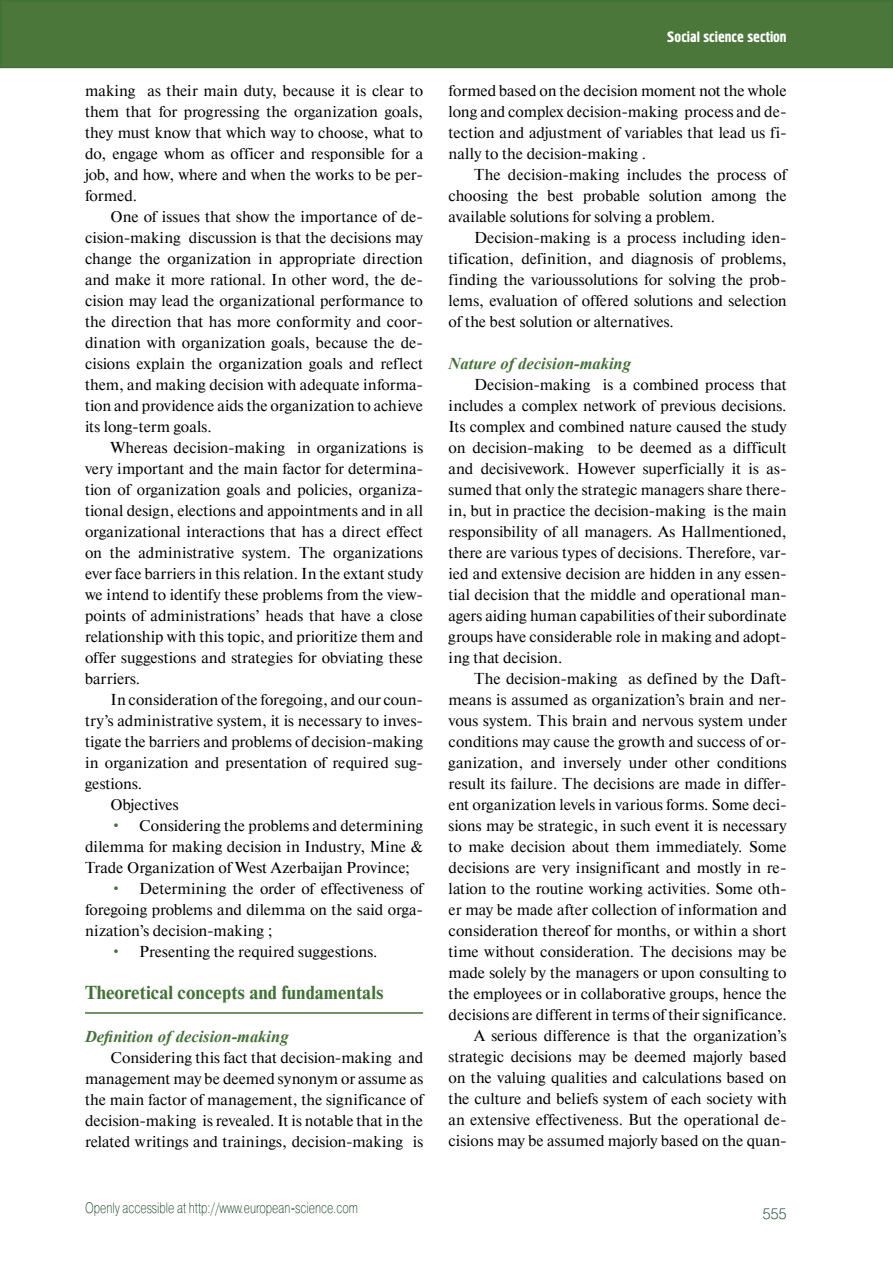
<style>
.page{position:relative;width:893px;height:1263px;background:#fff}
.page>*{position:absolute;margin:0;border:0;box-sizing:border-box;transform-origin:0 0}
.t1{font:700 18.75px "Newton C";color:#437236}
.t2{font:italic 700 16.5px "Times New Roman";color:#437236}
.t3{font:15.75px/21px "Newton C";letter-spacing:.005em;color:#000;text-align:justify}
.t4{font:15px "Pragmatica Light C";color:#0d3e20;scale:.75 1}
.t5{font:15px "Hermes C";color:#fff}
.t6{font:15px "Pragmatica Light C";color:#0d3e20}
.s1{color:#437236}
</style>
<div class="page">
<div style="left:1px;top:1px;width:891px;height:66px;background:#4b773b"></div>
<div style="left:0;top:0;width:893px;height:68px;border:2px solid #437236"></div>
<hr style="left:85px;top:1012px;width:338px;height:2px;background:#437236">
<p class="t3" style="left:85px;top:80px;width:340px">making as their main duty, because it is clear to them that for progressing the organization goals, they must know that which way to choose, what to do, engage whom as officer and responsible for a job, and how, where and when the works to be per&shy;formed.</p>
<p class="t3" style="left:85px;top:206px;width:340px;text-indent:25px">One of issues that show the importance of de&shy;cision-making discussion is that the decisions may change the organization in appropriate direction and make it more rational. In other word, the de&shy;cision may lead the organizational performance to the direction that has more conformity and coor&shy;dination with organization goals, because the de&shy;cisions explain the organization goals and reflect them, and making decision with adequate informa&shy;tion and providence aids the organization to achieve its long-term goals.</p>
<p class="t3" style="left:85px;top:437px;width:340px;text-indent:26px">Whereas decision-making in organizations is very important and the main factor for determina&shy;tion of organization goals and policies, organiza&shy;tional design, elections and appointments and in all organizational interactions that has a direct effect on the administrative system. The organizations ever face barriers in this relation. In the extant study we intend to identify these problems from the view&shy;points of administrations’ heads that have a close relationship with this topic, and prioritize them and offer suggestions and strategies for obviating these barriers.</p>
<p class="t3" style="left:111px;top:689px;width:314px">In consideration of the foregoing, and our coun-</p>
<p class="t3" style="left:85px;top:710px;width:340px">try’s administrative system, it is necessary to inves-</p>
<p class="t3" style="left:85px;top:731px;width:340px">tigate the barriers and problems of decision-making</p>
<p class="t3" style="left:85px;top:752px;width:340px">in organization and presentation of required sug-</p>
<p class="t3" style="left:85px;top:773px;width:59px">gestions.</p>
<p class="t3" style="left:111px;top:794px;width:70px">Objectives</p>
<p class="t3" style="left:85px;top:815px;width:340px;text-indent:26px"><span class="s1">•</span> Considering the problems and determining dilemma for making decision in Industry, Mine &amp; Trade Organization of West Azerbaijan Province;</p>
<p class="t3" style="left:85px;top:878px;width:340px;text-indent:26px"><span class="s1">•</span> Determining the order of effectiveness of foregoing problems and dilemma on the said orga&shy;nization’s decision-making ;</p>
<p class="t3" style="left:111px;top:941px;width:268px"><span class="s1">•</span> Presenting the required suggestions.</p>
<p class="t1" style="left:85px;top:982px;width:300px">Theoretical concepts and fundamentals</p>
<p class="t2" style="left:85px;top:1025px;width:205px">Definition of decision-making</p>
<p class="t3" style="left:85px;top:1047px;width:340px;text-indent:26px">Considering this fact that decision-making and management may be deemed synonym or assume as the main factor of management, the significance of decision-making is revealed. It is notable that in the related writings and trainings, decision-making is</p>
<p class="t4" style="left:85px;top:1199px;width:365px">Openly accessible at http://www.european-science.com</p>
<p class="t5" style="left:667px;top:29px;width:121px">Social science section</p>
<p class="t3" style="left:449px;top:80px;width:340px">formed based on the decision moment not the whole long and complex decision-making process and de&shy;tection and adjustment of variables that lead us fi&shy;nally to the decision-making .</p>
<p class="t3" style="left:449px;top:164px;width:340px;text-indent:26px">The decision-making includes the process of choosing the best probable solution among the available solutions for solving a problem.</p>
<p class="t3" style="left:449px;top:227px;width:340px;text-indent:25px">Decision-making is a process including iden&shy;tification, definition, and diagnosis of problems, finding the varioussolutions for solving the prob&shy;lems, evaluation of offered solutions and selection of the best solution or alternatives.</p>
<p class="t2" style="left:449px;top:352px;width:184px">Nature of decision-making</p>
<p class="t3" style="left:449px;top:374px;width:340px;text-indent:26px">Decision-making is a combined process that includes a complex network of previous decisions.<br>Its complex and combined nature caused the study on decision-making to be deemed as a difficult and decisivework. However superficially it is as&shy;sumed that only the strategic managers share there&shy;in, but in practice the decision-making is the main responsibility of all managers. As Hallmentioned, there are various types of decisions. Therefore, var&shy;ied and extensive decision are hidden in any essen&shy;tial decision that the middle and operational man&shy;agers aiding human capabilities of their subordinate groups have considerable role in making and adopt&shy;ing that decision.</p>
<p class="t3" style="left:449px;top:668px;width:340px;text-align:right">The decision-making as defined by the Daft&shy;means is assumed as organization’s brain and ner&shy;vous system. This brain and nervous system under conditions may cause the growth and success of or&shy;ganization, and inversely under other conditions result its failure. The decisions are made in differ&shy;ent organization levels in various forms. Some deci&shy;sions may be strategic, in such event it is necessary to make decision about them immediately. Some decisions are very insignificant and mostly in re&shy;lation to the routine working activities. Some oth&shy;er may be made after collection of information and consideration thereof for months, or within a short time without consideration. The decisions may be made solely by the managers or upon consulting to the employees or in collaborative groups, hence the decisions are different in terms of their significance.<br>A serious difference is that the organization’s strategic decisions may be deemed majorly based on the valuing qualities and calculations based on the culture and beliefs system of each society with an extensive effectiveness. But the operational de&shy;cisions may be assumed majorly based on the quan-</p>
<p class="t6" style="left:762px;top:1205px;width:26px">555</p>
</div>
